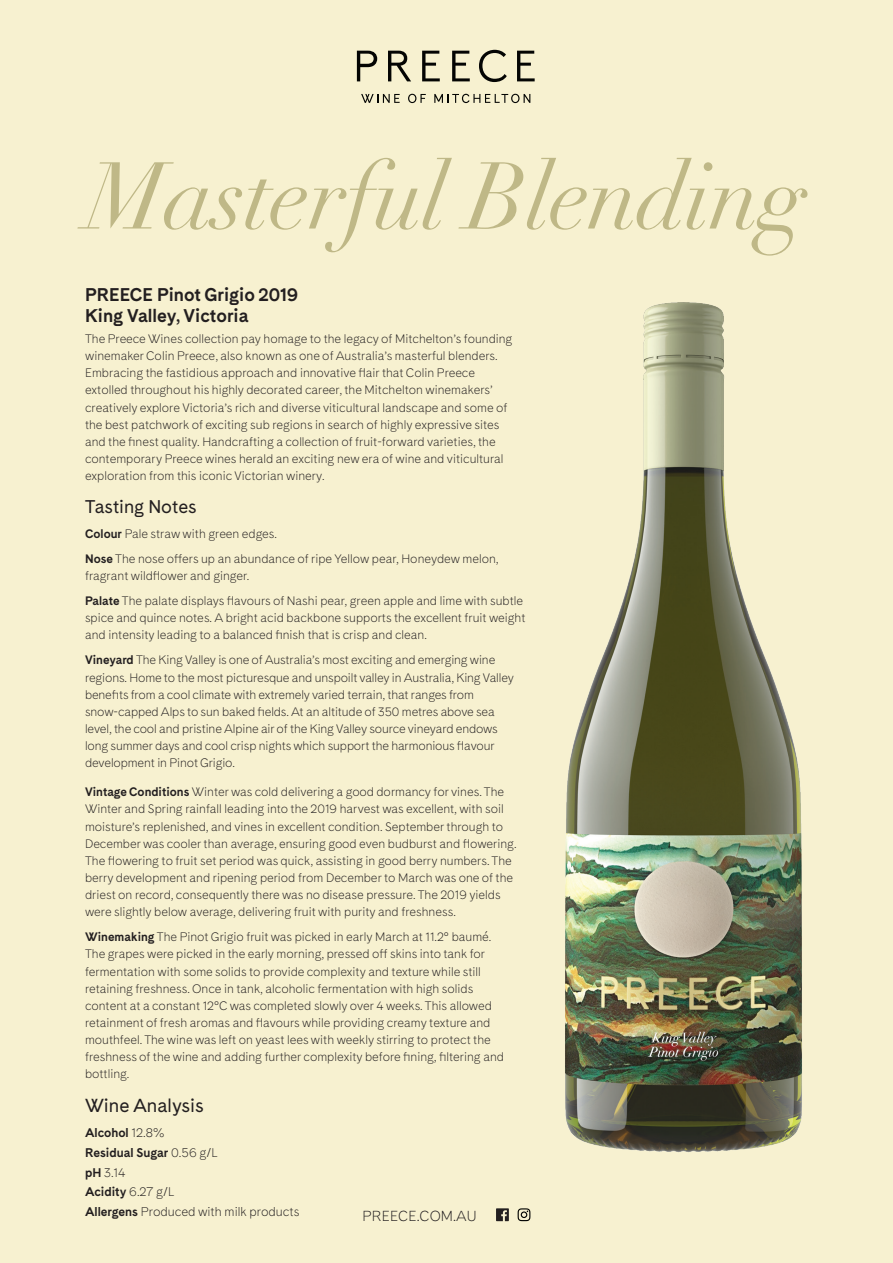
<style>
.page{position:relative;width:893px;height:1263px;background:#f7f1d0}
.page>*{position:absolute;margin:0;border:0;box-sizing:border-box;transform-origin:0 0}
.t1{font:93px "Didot LH Italic Os F";letter-spacing:-.015em;color:#bfb887}
.t2{font:17.55px "Cadiz";color:#231f20}
.t3{font:700 17.1px/21.5px "Cadiz";color:#231f20}
.t4{font:17.1px "Cadiz";color:#231f20}
.t5{font:300 13.5px "Cadiz";letter-spacing:.01em;color:#231f20}
.Body{font:700 11.7px "Cadiz";color:#231f20}
.Body-2{font:300 11.7px "Cadiz";color:#231f20}
.Body-3{font:300 11.4px/17.1px "Cadiz";color:#231f20}
.s1{font-weight:700}
.s2{font-weight:300}
</style>
<div class="page">
<svg style="left:357px;top:50px;width:178px;height:32px"></svg>
<svg style="left:361px;top:94px;width:39px;height:9px"></svg>
<svg style="left:408px;top:94px;width:18px;height:9px"></svg>
<svg style="left:434px;top:94px;width:96px;height:9px"></svg>
<svg style="left:518px;top:1208px;width:12px;height:13px"></svg>
<svg style="left:496px;top:1208px;width:13px;height:13px"></svg>
<img style="left:565px;top:302px;width:237px;height:850px">
<p class="t1" style="left:86px;top:141px;width:722px">Masterful Blending</p>
<h2 class="t3" style="left:85px;top:284px;width:215px">PREECE Pinot Grigio 2019<br>King Valley, Victoria</h2>
<p class="Body-3" style="left:85px;top:330px;width:429px">The Preece Wines collection pay homage to the legacy of Mitchelton’s founding winemaker Colin Preece, also known as one of Australia’s masterful blenders.<br>Embracing the fastidious approach and innovative flair that Colin Preece extolled throughout his highly decorated career, the Mitchelton winemakers’ creatively explore Victoria’s rich and diverse viticultural landscape and some of the best patchwork of exciting sub regions in search of highly expressive sites and the finest quality. Handcrafting a collection of fruit-forward varieties, the contemporary Preece wines herald an exciting new era of wine and viticultural exploration from this iconic Victorian winery.</p>
<h1 class="t4" style="left:85px;top:494px;width:113px">Tasting Notes</h1>
<p class="Body-3" style="left:85px;top:525px;width:193px"><span class="s1">Colour</span> Pale straw with green edges.</p>
<p class="Body-3" style="left:85px;top:550px;width:415px"><span class="s1">Nose</span> The nose offers up an abundance of ripe Yellow pear, Honeydew melon, fragrant wildflower and ginger.</p>
<p class="Body-3" style="left:85px;top:592px;width:442px"><span class="s1">Palate</span> The palate displays flavours of Nashi pear, green apple and lime with subtle spice and quince notes. A bright acid backbone supports the excellent fruit weight and intensity leading to a balanced finish that is crisp and clean.</p>
<p class="Body-3" style="left:85px;top:652px;width:430px"><span class="s1">Vineyard</span> The King Valley is one of Australia’s most exciting and emerging wine regions. Home to the most picturesque and unspoilt valley in Australia, King Valley benefits from a cool climate with extremely varied terrain, that ranges from snow-capped Alps to sun baked fields. At an altitude of 350 metres above sea level, the cool and pristine Alpine air of the King Valley source vineyard endows long summer days and cool crisp nights which support the harmonious flavour development in Pinot Grigio.</p>
<p class="Body-3" style="left:85px;top:783px;width:433px"><span class="s1">Vintage Conditions</span> Winter was cold delivering a good dormancy for vines. The Winter and Spring rainfall leading into the 2019 harvest was excellent, with soil moisture’s replenished, and vines in excellent condition. September through to December was cooler than average, ensuring good even budburst and flowering.<br>The flowering to fruit set period was quick, assisting in good berry numbers. The berry development and ripening period from December to March was one of the driest on record, consequently there was no disease pressure. The 2019 yields were slightly below average, delivering fruit with purity and freshness.</p>
<p class="Body-3" style="left:85px;top:928px;width:420px"><span class="s1">Winemaking</span> The Pinot Grigio fruit was picked in early March at 11.2° baumé.<br>The grapes were picked in the early morning, pressed off skins into tank for fermentation with some solids to provide complexity and texture while still retaining freshness. Once in tank, alcoholic fermentation with high solids content at a constant 12°C was completed slowly over 4 weeks. This allowed retainment of fresh aromas and flavours while providing creamy texture and mouthfeel. The wine was left on yeast lees with weekly stirring to protect the freshness of the wine and adding further complexity before fining, filtering and bottling.</p>
<h1 class="t2" style="left:85px;top:1093px;width:120px">Wine Analysis</h1>
<p class="Body" style="left:85px;top:1124px;width:81px">Alcohol <span class="s2">12.8%</span></p>
<p class="Body" style="left:85px;top:1144px;width:134px">Residual Sugar <span class="s2">0.56 g/L</span></p>
<p class="Body-2" style="left:85px;top:1164px;width:42px"><span class="s1">pH</span> 3.14</p>
<p class="Body" style="left:85px;top:1183px;width:91px">Acidity <span class="s2">6.27 g/L</span></p>
<p class="Body-2" style="left:85px;top:1203px;width:216px"><span class="s1">Allergens</span> Produced with milk products</p>
<p class="t5" style="left:363px;top:1206px;width:115px">PREECE.COM.AU</p>
</div>
